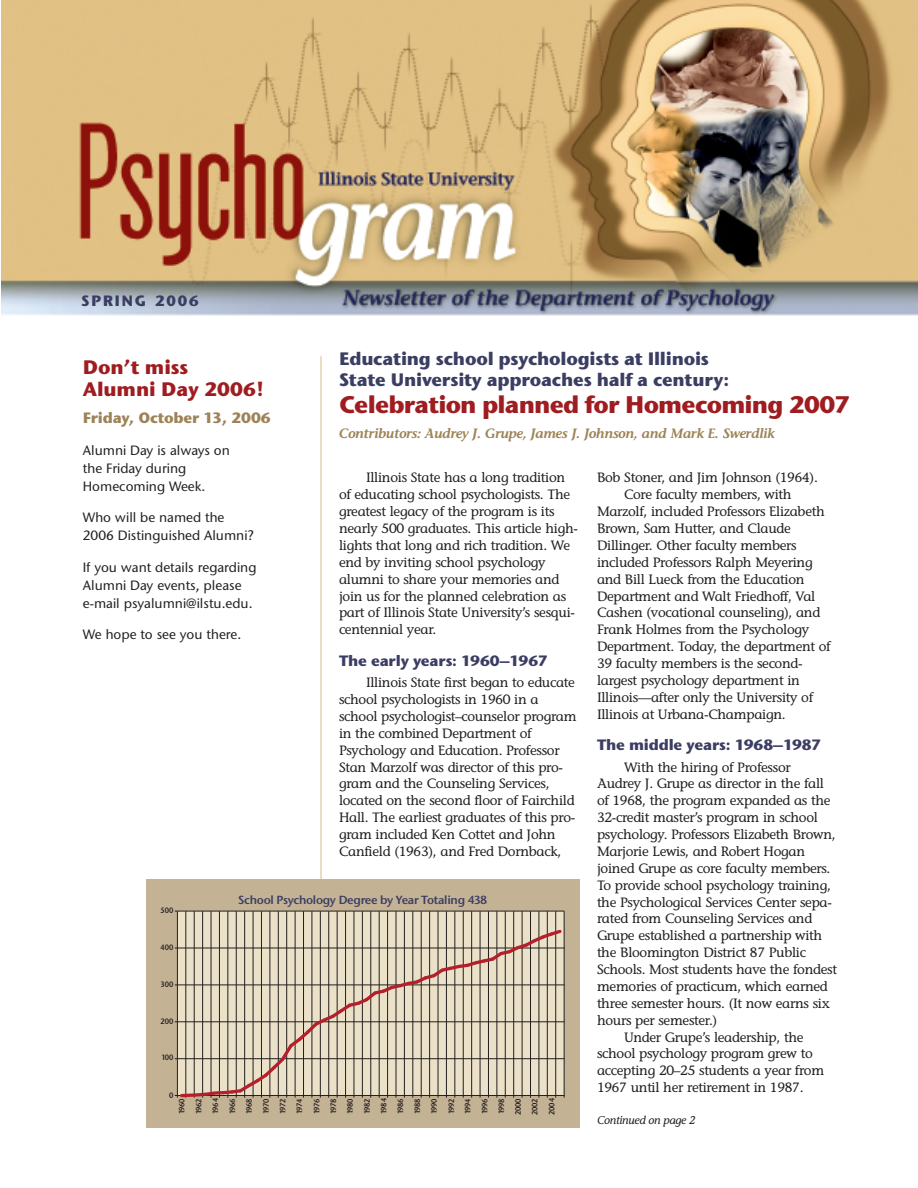
<style>
.page{position:relative;width:918px;height:1188px;background:#fff}
.page>*{position:absolute;margin:0;border:0;box-sizing:border-box;transform-origin:0 0}
.t1{font:700 24px "Stone Sans ITC";letter-spacing:-.035em;color:#9f1d20}
.t2{font:700 19.5px/22.5px "Stone Sans ITC";letter-spacing:-.005em;color:#9f1d20}
.t3{font:700 18px/21px "Stone Sans ITC";letter-spacing:-.015em;color:#3b3e62}
.t4{font:700 15px "Stone Sans ITC";letter-spacing:-.015em;color:#3b3e62}
.t5{font:700 15px "Stone Sans ITC";letter-spacing:-.015em;color:#9d8357}
.t6{font:700 15px "Stone Sans";letter-spacing:.125em;color:#3b3e62}
.t7{font:13.5px/17px "Stone Informal";letter-spacing:-.025em;color:#231f20}
.t8{font:500 13.5px/18px "Stone Sans ITC";color:#231f20}
.t9{font:italic 600 13.5px "Stone Informal";letter-spacing:-.025em;color:#9d8357}
.t10{font:11.7px "Stone Sans ITC Semi";color:#3b3e62}
.t11{font:italic 11.25px "Stone Informal";letter-spacing:-.025em;color:#231f20}
.t12{font:7.8px/16.8px "Stone Sans ITC Semi";color:#231f20;text-align:justify;scale:.9 1}
</style>
<div class="page">
<img style="left:1px;top:0;width:917px;height:316px">
<hr style="left:320px;top:356px;width:2px;height:534px;background:#d9c394">
<div style="left:147px;top:879px;width:433px;height:249px;background:#c4b295"></div>
<div style="left:177px;top:911px;width:387px;height:184px;background:#ebe0c8"></div>
<hr style="left:175px;top:1058px;width:389px;height:1px;background:#231f20">
<hr style="left:175px;top:1022px;width:389px;height:1px;background:#231f20">
<hr style="left:175px;top:985px;width:389px;height:1px;background:#231f20">
<hr style="left:175px;top:948px;width:389px;height:1px;background:#231f20">
<hr style="left:175px;top:911px;width:389px;height:1px;background:#231f20">
<hr style="left:175px;top:1095px;width:389px;height:1px;background:#231f20">
<hr style="left:177px;top:911px;width:1px;height:187px;background:#231f20">
<hr style="left:186px;top:911px;width:1px;height:187px;background:#231f20">
<hr style="left:194px;top:911px;width:1px;height:187px;background:#231f20">
<hr style="left:202px;top:911px;width:1px;height:187px;background:#231f20">
<hr style="left:211px;top:911px;width:1px;height:187px;background:#231f20">
<hr style="left:219px;top:911px;width:1px;height:187px;background:#231f20">
<hr style="left:228px;top:911px;width:1px;height:187px;background:#231f20">
<hr style="left:236px;top:911px;width:1px;height:187px;background:#231f20">
<hr style="left:244px;top:911px;width:1px;height:187px;background:#231f20">
<hr style="left:253px;top:911px;width:1px;height:187px;background:#231f20">
<hr style="left:261px;top:911px;width:1px;height:187px;background:#231f20">
<hr style="left:270px;top:911px;width:1px;height:187px;background:#231f20">
<hr style="left:278px;top:911px;width:1px;height:187px;background:#231f20">
<hr style="left:286px;top:911px;width:1px;height:187px;background:#231f20">
<hr style="left:295px;top:911px;width:1px;height:187px;background:#231f20">
<hr style="left:303px;top:911px;width:1px;height:187px;background:#231f20">
<hr style="left:312px;top:911px;width:1px;height:187px;background:#231f20">
<hr style="left:320px;top:911px;width:1px;height:187px;background:#231f20">
<hr style="left:328px;top:911px;width:1px;height:187px;background:#231f20">
<hr style="left:337px;top:911px;width:1px;height:187px;background:#231f20">
<hr style="left:345px;top:911px;width:1px;height:187px;background:#231f20">
<hr style="left:354px;top:911px;width:1px;height:187px;background:#231f20">
<hr style="left:362px;top:911px;width:1px;height:187px;background:#231f20">
<hr style="left:371px;top:911px;width:1px;height:187px;background:#231f20">
<hr style="left:379px;top:911px;width:1px;height:187px;background:#231f20">
<hr style="left:387px;top:911px;width:1px;height:187px;background:#231f20">
<hr style="left:396px;top:911px;width:1px;height:187px;background:#231f20">
<hr style="left:404px;top:911px;width:1px;height:187px;background:#231f20">
<hr style="left:413px;top:911px;width:1px;height:187px;background:#231f20">
<hr style="left:421px;top:911px;width:1px;height:187px;background:#231f20">
<hr style="left:429px;top:911px;width:1px;height:187px;background:#231f20">
<hr style="left:438px;top:911px;width:1px;height:187px;background:#231f20">
<hr style="left:446px;top:911px;width:1px;height:187px;background:#231f20">
<hr style="left:455px;top:911px;width:1px;height:187px;background:#231f20">
<hr style="left:463px;top:911px;width:1px;height:187px;background:#231f20">
<hr style="left:471px;top:911px;width:1px;height:187px;background:#231f20">
<hr style="left:480px;top:911px;width:1px;height:187px;background:#231f20">
<hr style="left:488px;top:911px;width:1px;height:187px;background:#231f20">
<hr style="left:497px;top:911px;width:1px;height:187px;background:#231f20">
<hr style="left:505px;top:911px;width:1px;height:187px;background:#231f20">
<hr style="left:513px;top:911px;width:1px;height:187px;background:#231f20">
<hr style="left:522px;top:911px;width:1px;height:187px;background:#231f20">
<hr style="left:530px;top:911px;width:1px;height:187px;background:#231f20">
<hr style="left:539px;top:911px;width:1px;height:187px;background:#231f20">
<hr style="left:547px;top:911px;width:1px;height:187px;background:#231f20">
<hr style="left:555px;top:911px;width:1px;height:187px;background:#231f20">
<hr style="left:564px;top:911px;width:1px;height:187px;background:#231f20">
<svg style="left:178px;top:927px;width:386px;height:171px"></svg>
<p class="t6" style="left:81px;top:295px;width:119px">SPRING 2006</p>
<h3 class="t3" style="left:339px;top:350px;width:392px">Educating school psychologists at Illinois<br>State University approaches half a century:</h3>
<h1 class="t1" style="left:339px;top:396px;width:513px">Celebration planned for Homecoming 2007</h1>
<p class="t9" style="left:339px;top:428px;width:438px">Contributors: Audrey J. Grupe, James J. Johnson, and Mark E. Swerdlik</p>
<h2 class="t2" style="left:83px;top:358px;width:183px">Don’t miss<br>Alumni Day 2006!</h2>
<p class="t5" style="left:83px;top:413px;width:189px">Friday, October 13, 2006</p>
<p class="t8" style="left:83px;top:443px;width:149px">Alumni Day is always on the Friday during<br>Homecoming Week.</p>
<p class="t8" style="left:83px;top:510px;width:173px">Who will be named the<br>2006 Distinguished Alumni?</p>
<p class="t8" style="left:83px;top:560px;width:175px">If you want details regarding<br>Alumni Day events, please e-mail psyalumni@ilstu.edu.</p>
<p class="t8" style="left:83px;top:627px;width:160px">We hope to see you there.</p>
<p class="t7" style="left:339px;top:469px;width:240px;text-indent:27px">Illinois State has a long tradition of educating school psychologists. The greatest legacy of the program is its nearly 500 graduates. This article high&shy;lights that long and rich tradition. We end by inviting school psychology alumni to share your memories and join us for the planned celebration as part of Illinois State University’s sesqui&shy;centennial year.</p>
<p class="t4" style="left:339px;top:655px;width:210px">The early years: 1960–1967</p>
<p class="t7" style="left:339px;top:674px;width:239px;text-indent:27px">Illinois State first began to educate school psychologists in 1960 in a school psychologist–counselor program in the combined Department of Psychology and Education. Professor Stan Marzolf was director of this pro&shy;gram and the Counseling Services, located on the second floor of Fairchild Hall. The earliest graduates of this pro&shy;gram included Ken Cottet and John Canfield (1963), and Fred Dornback,</p>
<p class="t7" style="left:597px;top:469px;width:222px">Bob Stoner, and Jim Johnson (1964).</p>
<p class="t7" style="left:624px;top:486px;width:169px">Core faculty members, with</p>
<p class="t7" style="left:597px;top:503px;width:229px">Marzolf, included Professors Elizabeth</p>
<p class="t7" style="left:597px;top:520px;width:195px">Brown, Sam Hutter, and Claude</p>
<p class="t7" style="left:597px;top:537px;width:201px">Dillinger. Other faculty members</p>
<p class="t7" style="left:597px;top:554px;width:217px">included Professors Ralph Meyering</p>
<p class="t7" style="left:597px;top:571px;width:209px">and Bill Lueck from the Education</p>
<p class="t7" style="left:597px;top:587px;width:220px">Department and Walt Friedhoff, Val</p>
<p class="t7" style="left:597px;top:604px;width:225px">Cashen (vocational counseling), and</p>
<p class="t7" style="left:597px;top:621px;width:214px">Frank Holmes from the Psychology</p>
<p class="t7" style="left:597px;top:638px;width:235px">Department. Today, the department of</p>
<p class="t7" style="left:597px;top:655px;width:207px">39 faculty members is the second-</p>
<p class="t7" style="left:597px;top:672px;width:204px">largest psychology department in</p>
<p class="t7" style="left:597px;top:689px;width:218px">Illinois—after only the University of</p>
<p class="t7" style="left:597px;top:706px;width:190px">Illinois at Urbana-Champaign.</p>
<p class="t4" style="left:597px;top:740px;width:226px">The middle years: 1968–1987</p>
<p class="t7" style="left:624px;top:758px;width:168px">With the hiring of Professor</p>
<p class="t7" style="left:597px;top:775px;width:229px">Audrey J. Grupe as director in the fall</p>
<p class="t7" style="left:597px;top:792px;width:235px">of 1968, the program expanded as the</p>
<p class="t7" style="left:597px;top:809px;width:222px">32-credit master’s program in school</p>
<p class="t7" style="left:597px;top:826px;width:240px">psychology. Professors Elizabeth Brown,</p>
<p class="t7" style="left:597px;top:843px;width:210px">Marjorie Lewis, and Robert Hogan</p>
<p class="t7" style="left:597px;top:860px;width:235px">joined Grupe as core faculty members.</p>
<p class="t7" style="left:597px;top:877px;width:235px">To provide school psychology training,</p>
<p class="t7" style="left:597px;top:893px;width:236px">the Psychological Services Center sepa-</p>
<p class="t7" style="left:597px;top:910px;width:217px">rated from Counseling Services and</p>
<p class="t7" style="left:597px;top:927px;width:227px">Grupe established a partnership with</p>
<p class="t7" style="left:597px;top:944px;width:210px">the Bloomington District 87 Public</p>
<p class="t7" style="left:597px;top:961px;width:242px">Schools. Most students have the fondest</p>
<p class="t7" style="left:597px;top:978px;width:232px">memories of practicum, which earned</p>
<p class="t7" style="left:597px;top:995px;width:235px">three semester hours. (It now earns six</p>
<p class="t7" style="left:597px;top:1012px;width:122px">hours per semester.)</p>
<p class="t7" style="left:624px;top:1028px;width:181px">Under Grupe’s leadership, the</p>
<p class="t7" style="left:597px;top:1045px;width:217px">school psychology program grew to</p>
<p class="t7" style="left:597px;top:1062px;width:229px">accepting 20–25 students a year from</p>
<p class="t7" style="left:597px;top:1079px;width:208px">1967 until her retirement in 1987.</p>
<p class="t10" style="left:238px;top:896px;width:251px">School Psychology Degree by Year Totaling 438</p>
<p class="t12" style="left:161px;top:903px;width:16px">500</p>
<p class="t12" style="left:161px;top:940px;width:16px">400</p>
<p class="t12" style="left:161px;top:977px;width:16px">300</p>
<p class="t12" style="left:161px;top:1014px;width:16px">200</p>
<p class="t12" style="left:161px;top:1050px;width:15px">100</p>
<p class="t12" style="left:169px;top:1088px;width:6px">0</p>
<p class="t12" style="left:174px;top:1114px;width:20px;rotate:-90deg">1960<br>1962<br>1964<br>1966<br>1968<br>1970<br>1972<br>1974<br>1976<br>1978<br>1980<br>1982<br>1984<br>1986<br>1988</p>
<p class="t12" style="left:427px;top:1114px;width:19px;rotate:-90deg">1990</p>
<p class="t12" style="left:444px;top:1115px;width:20px;rotate:-90deg">1992<br>1994<br>1996<br>1998<br>2000<br>2002<br>2004</p>
<p class="t11" style="left:597px;top:1116px;width:100px">Continued on page 2</p>
</div>
